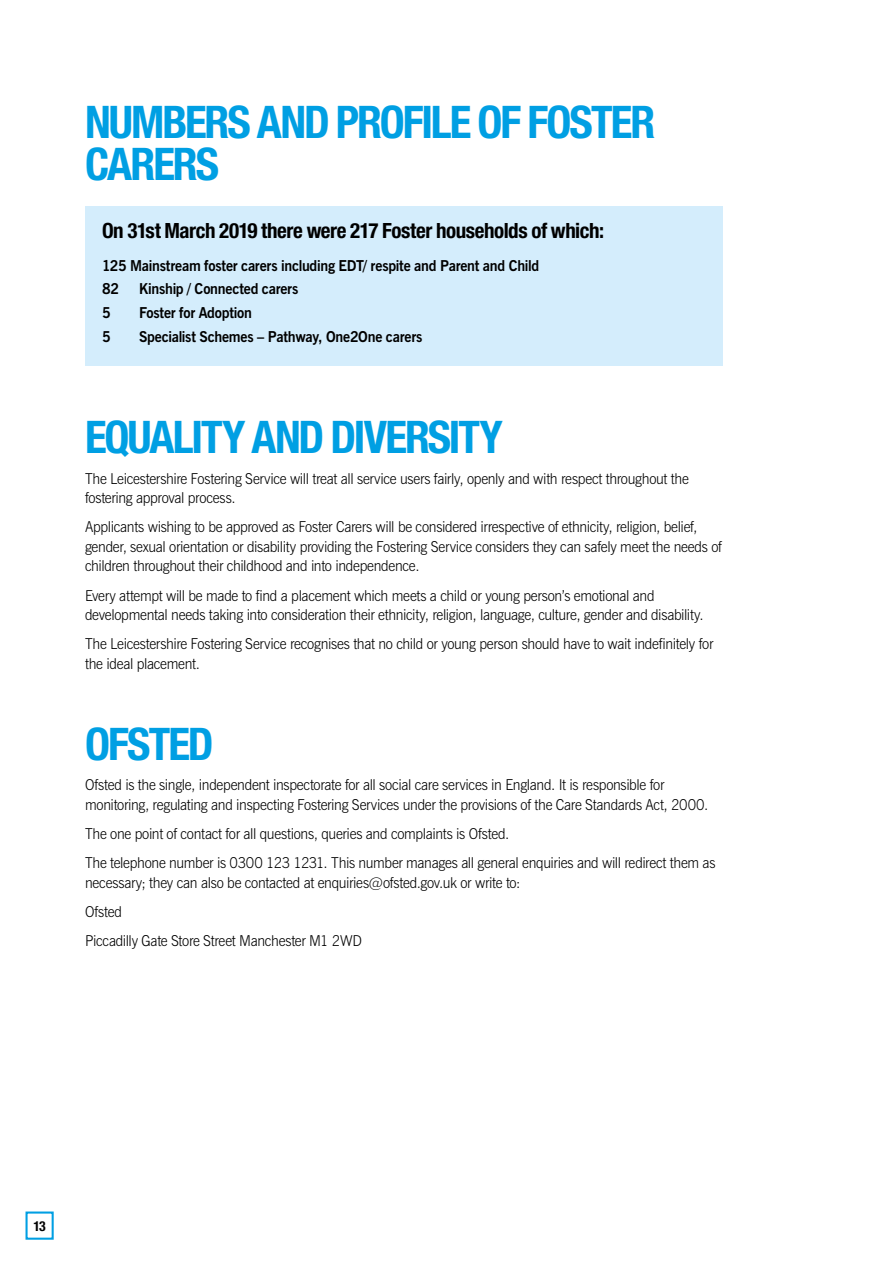
<style>
.page{position:relative;width:893px;height:1263px;background:#fff}
.page>*{position:absolute;margin:0;border:0;box-sizing:border-box;transform-origin:0 0}
.LCC_Heading{font:700 condensed 45px/42px "Helvetica Neue LT Std";letter-spacing:-.045em;color:#009fe3}
.S_R_header{font:700 condensed 21px "Helvetica Neue LT Std";letter-spacing:-.02em;color:#000}
.S0312_Body_Copy{font:300 15px/19.5px "News Gothic BT";letter-spacing:-.02em;color:#000;scale:.95 1}
.S_R_sub{font:700 15px "News Gothic BT";letter-spacing:-.015em;color:#000;scale:.95 1}
.t1{font:700 condensed 13.8px "Helvetica Neue LT Std";color:#000}
</style>
<div class="page">
<div style="left:26px;top:1211px;width:28px;height:29px;border:2px solid #009fe3"></div>
<div style="left:85px;top:206px;width:638px;height:55px;background:#d4edfc"></div>
<div style="left:85px;top:242px;width:638px;height:49px;background:#d4edfc"></div>
<div style="left:85px;top:289px;width:638px;height:49px;background:#d4edfc"></div>
<div style="left:85px;top:310px;width:638px;height:55px;background:#d4edfc"></div>
<h1 class="LCC_Heading" style="left:85px;top:101px;width:572px">NUMBERS AND PROFILE OF FOSTER<br>CARERS</h1>
<p class="S_R_header" style="left:102px;top:218px;width:504px">On 31st March 2019 there were 217 Foster households of which:</p>
<p class="S_R_sub" style="left:102px;top:256px;width:462px">125 Mainstream foster carers including EDT/ respite and Parent and Child</p>
<p class="S_R_sub" style="left:102px;top:280px;width:19px">82</p>
<p class="S_R_sub" style="left:139px;top:280px;width:169px">Kinship / Connected carers</p>
<p class="S_R_sub" style="left:102px;top:304px;width:11px">5</p>
<p class="S_R_sub" style="left:139px;top:304px;width:121px">Foster for Adoption</p>
<p class="S_R_sub" style="left:102px;top:327px;width:11px">5</p>
<p class="S_R_sub" style="left:139px;top:327px;width:300px">Specialist Schemes – Pathway, One2One carers</p>
<h1 class="LCC_Heading" style="left:85px;top:415px;width:419px">EQUALITY AND DIVERSITY</h1>
<p class="S0312_Body_Copy" style="left:85px;top:468px;width:637px">The Leicestershire Fostering Service will treat all service users fairly, openly and with respect throughout the fostering approval process.</p>
<p class="S0312_Body_Copy" style="left:85px;top:517px;width:672px">Applicants wishing to be approved as Foster Carers will be considered irrespective of ethnicity, religion, belief, gender, sexual orientation or disability providing the Fostering Service considers they can safely meet the needs of children throughout their childhood and into independence.</p>
<p class="S0312_Body_Copy" style="left:85px;top:585px;width:653px">Every attempt will be made to find a placement which meets a child or young person’s emotional and developmental needs taking into consideration their ethnicity, religion, language, culture, gender and disability.</p>
<p class="S0312_Body_Copy" style="left:85px;top:634px;width:663px">The Leicestershire Fostering Service recognises that no child or young person should have to wait indefinitely for the ideal placement.</p>
<h1 class="LCC_Heading" style="left:85px;top:722px;width:130px">OFSTED</h1>
<p class="S0312_Body_Copy" style="left:85px;top:775px;width:657px">Ofsted is the single, independent inspectorate for all social care services in England. It is responsible for monitoring, regulating and inspecting Fostering Services under the provisions of the Care Standards Act, 2000.</p>
<p class="S0312_Body_Copy" style="left:85px;top:824px;width:448px">The one point of contact for all questions, queries and complaints is Ofsted.</p>
<p class="S0312_Body_Copy" style="left:85px;top:853px;width:665px">The telephone number is 0300 123 1231. This number manages all general enquiries and will redirect them as necessary; they can also be contacted at enquiries@ofsted.gov.uk or write to:</p>
<p class="S0312_Body_Copy" style="left:85px;top:902px;width:40px">Ofsted</p>
<p class="S0312_Body_Copy" style="left:85px;top:931px;width:293px">Piccadilly Gate Store Street Manchester M1 2WD</p>
<p class="t1" style="left:33px;top:1217px;width:14px">13</p>
</div>
